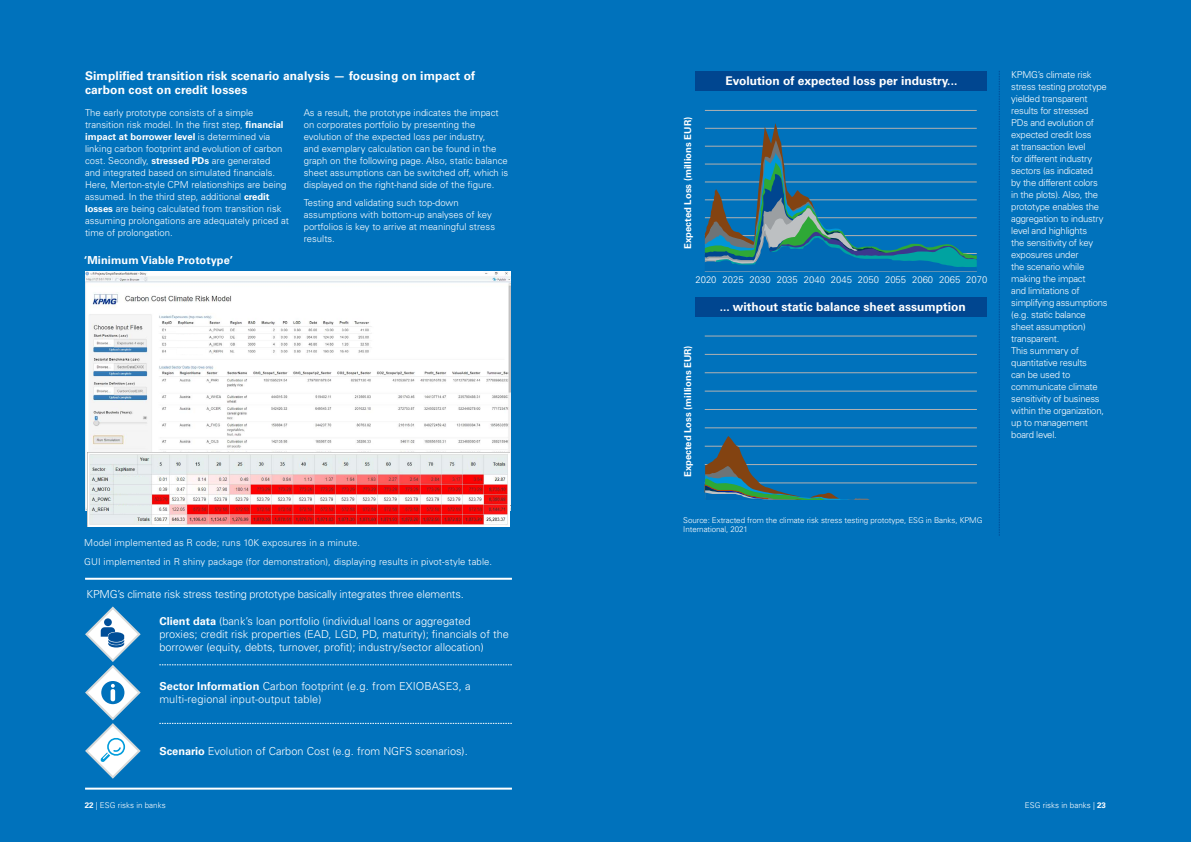
<style>
.page{position:relative;width:1191px;height:842px;background:#0072bc}
.page>*{position:absolute;margin:0;border:0;box-sizing:border-box;transform-origin:0 0}
.t1{font:700 12px/14.4px "Univers LT Std";color:#fff}
.t2{font:300 11px/13.2px "Univers LT Std";color:#fff}
.t3{font:300 11px "Univers LT Std";letter-spacing:-.02em;color:#fff}
.t4{font:700 11px "Univers LT Std";letter-spacing:.01em;color:#fff}
.t5{font:300 9.5px/12px "Univers LT Std";color:#fff}
.t6{font:300 9.5px/12px "Univers LT Std";letter-spacing:-.025em;color:#fff}
.t7{font:700 9.5px "Univers LT Std";color:#fff}
.t8{font:300 8px/9.6px "Univers LT Std";letter-spacing:-.01em;color:#fff}
.s1{font-weight:700}
</style>
<div class="page">
<svg style="left:999px;top:71px;width:1px;height:465px"></svg>
<hr style="left:705px;top:271px;width:271px;height:1px;background:#b2b2b2">
<hr style="left:705px;top:110px;width:271px;height:1px;background:#b2b2b2">
<svg style="left:705px;top:123px;width:272px;height:144px"></svg>
<div style="left:695px;top:71px;width:292px;height:19px;background:#004690"></div>
<div style="left:695px;top:297px;width:292px;height:20px;background:#004690"></div>
<hr style="left:704px;top:336px;width:273px;height:1px;background:#b2b2b2">
<hr style="left:704px;top:373px;width:273px;height:1px;background:#b2b2b2">
<hr style="left:704px;top:391px;width:273px;height:1px;background:#b2b2b2">
<hr style="left:704px;top:409px;width:273px;height:1px;background:#b2b2b2">
<hr style="left:704px;top:428px;width:273px;height:1px;background:#b2b2b2">
<hr style="left:704px;top:446px;width:273px;height:1px;background:#b2b2b2">
<hr style="left:704px;top:464px;width:273px;height:1px;background:#b2b2b2">
<hr style="left:704px;top:483px;width:273px;height:1px;background:#b2b2b2">
<hr style="left:704px;top:354px;width:273px;height:1px;background:#b2b2b2">
<svg style="left:705px;top:436px;width:179px;height:64px"></svg>
<hr style="left:85px;top:578px;width:427px;height:2px;background:#fff">
<hr style="left:85px;top:788px;width:427px;height:2px;background:#fff">
<svg style="left:159px;top:664px;width:353px;height:1px"></svg>
<svg style="left:159px;top:723px;width:353px;height:1px"></svg>
<svg style="left:85px;top:606px;width:56px;height:173px"></svg>
<img style="left:85px;top:272px;width:425px;height:239px">
<img style="left:88px;top:453px;width:421px;height:73px">
<div style="left:177px;top:328px;width:23px;height:5px;background:#fff"></div>
<div style="left:177px;top:335px;width:23px;height:5px;background:#fff"></div>
<hr style="left:177px;top:342px;width:23px;height:4px;background:#fff">
<hr style="left:177px;top:349px;width:27px;height:4px;background:#fff">
<div style="left:115px;top:477px;width:34px;height:7px;background:#e6efee"></div>
<div style="left:115px;top:486px;width:34px;height:7px;background:#e6efee"></div>
<div style="left:115px;top:496px;width:34px;height:7px;background:#e6efee"></div>
<div style="left:115px;top:506px;width:36px;height:6px;background:#e6efee"></div>
<p class="t1" style="left:85px;top:68px;width:392px">Simplified transition risk scenario analysis — focusing on impact of carbon cost on credit losses</p>
<p class="t5" style="left:85px;top:106px;width:205px">The early prototype consists of a simple transition risk model. In the first step, <span class="s1">financial impact at borrower level</span> is determined via linking carbon footprint and evolution of carbon cost. Secondly, <span class="s1">stressed PDs</span> are generated<br>and integrated based on simulated financials.<br>Here, Merton-style CPM relationships are being assumed. In the third step, additional <span class="s1">credit losses</span> are being calculated from transition risk assuming prolongations are adequately priced at time of prolongation.</p>
<p class="t5" style="left:304px;top:106px;width:206px">As a result, the prototype indicates the impact on corporates portfolio by presenting the evolution of the expected loss per industry,<br>and exemplary calculation can be found in the graph on the following page. Also, static balance sheet assumptions can be switched off, which is displayed on the right-hand side of the figure.</p>
<p class="t5" style="left:304px;top:197px;width:193px">Testing and validating such top-down assumptions with bottom-up analyses of key portfolios is key to arrive at meaningful stress results.</p>
<p class="t4" style="left:84px;top:253px;width:150px">‘Minimum Viable Prototype’</p>
<p class="t5" style="left:84px;top:534px;width:409px;line-height:18.2px">Model implemented as R code; runs 10K exposures in a minute.<br>GUI implemented in R shiny package (for demonstration), displaying results in pivot-style table.</p>
<p class="t3" style="left:87px;top:587px;width:379px">KPMG’s climate risk stress testing prototype basically integrates three elements.</p>
<p class="t2" style="left:159px;top:614px;width:351px"><span class="s1">Client data</span> (bank’s loan portfolio (individual loans or aggregated proxies; credit risk properties (EAD, LGD, PD, maturity); financials of the borrower (equity, debts, turnover, profit); industry/sector allocation)</p>
<p class="t2" style="left:159px;top:679px;width:313px"><span class="s1">Sector Information</span> Carbon footprint (e.g. from EXIOBASE3, a multi-regional input-output table)</p>
<p class="t2" style="left:159px;top:744px;width:310px"><span class="s1">Scenario</span> Evolution of Carbon Cost (e.g. from NGFS scenarios).</p>
<p class="t7" style="left:682px;top:249px;width:133px;rotate:-90deg">Expected Loss (millions EUR)</p>
<p class="t1" style="left:725px;top:73px;width:233px">Evolution of expected loss per industry...</p>
<p class="t5" style="left:695px;top:273px;width:131px">2020 2025 2030 2035 2040</p>
<p class="t5" style="left:831px;top:273px;width:158px">2045 2050 2055 2060 2065 2070</p>
<p class="t7" style="left:682px;top:477px;width:133px;rotate:-90deg">Expected Loss (millions EUR)</p>
<p class="t1" style="left:720px;top:300px;width:247px">... without static balance sheet assumption</p>
<p class="t8" style="left:683px;top:515px;width:301px">Source: Extracted from the climate risk stress testing prototype, ESG in Banks, KPMG<br>International, 2021</p>
<p class="t6" style="left:1011px;top:68px;width:98px">KPMG’s climate risk stress testing prototype yielded transparent results for stressed<br>PDs and evolution of expected credit loss<br>at transaction level<br>for different industry sectors (as indicated<br>by the different colors<br>in the plots). Also, the prototype enables the aggregation to industry level and highlights<br>the sensitivity of key exposures under<br>the scenario while making the impact<br>and limitations of simplifying assumptions (e.g. static balance sheet assumption) transparent.<br>This summary of quantitative results<br>can be used to communicate climate sensitivity of business within the organization, up to management board level.</p>
<p class="t8" style="left:85px;top:801px;width:82px"><span class="s1">22</span> | ESG risks in banks</p>
<p class="t8" style="left:1025px;top:801px;width:82px">ESG risks in banks | <span class="s1">23</span></p>
</div>
